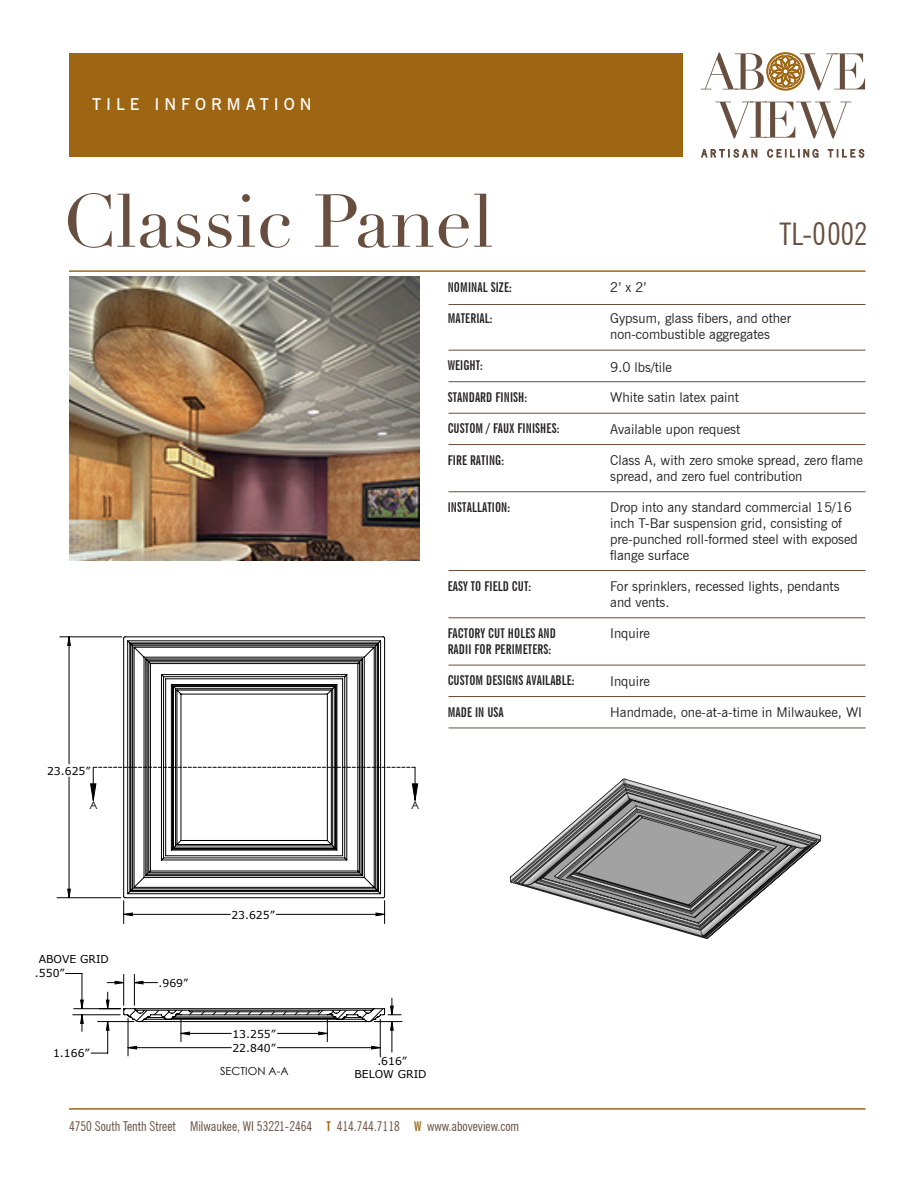
<style>
.page{position:relative;width:918px;height:1188px;background:#fff}
.page>*{position:absolute;margin:0;border:0;box-sizing:border-box;transform-origin:0 0}
.t1{font:73.5px "Didot";color:#674e3f}
.t2{font:condensed 31.2px "News Gothic BT";color:#674e3f}
.t3{font:600 16.5px "News Gothic BT";letter-spacing:.3em;color:#fff}
.t4{font:13.5px/15.8px "News Gothic BT";color:#231f20}
.t5{font:700 extra-condensed 13.5px/15.8px "News Gothic BT";letter-spacing:.01em;color:#231f20}
.t6{font:condensed 13.5px "News Gothic BT";color:#674e3f}
.t7{font:11.1px "Century Gothic";color:#000}
.t8{font:10.8px/13.2px "Verdana";color:#000;text-align:center}
.s1{font-weight:700;font-stretch:extra-condensed;color:#9e6512}
</style>
<div class="page">
<svg style="left:701px;top:149px;width:56px;height:8px"></svg>
<svg style="left:767px;top:149px;width:51px;height:8px"></svg>
<svg style="left:828px;top:149px;width:36px;height:8px"></svg>
<svg style="left:715px;top:102px;width:136px;height:36px"></svg>
<svg style="left:701px;top:53px;width:164px;height:37px"></svg>
<div style="left:69px;top:53px;width:614px;height:104px;background:#9e6512"></div>
<hr style="left:69px;top:1108px;width:797px;height:2px;background:#9e6512">
<hr style="left:448px;top:304px;width:418px;height:1px;background:#674e3f">
<hr style="left:448px;top:350px;width:418px;height:1px;background:#674e3f">
<hr style="left:448px;top:381px;width:418px;height:1px;background:#674e3f">
<hr style="left:448px;top:413px;width:418px;height:1px;background:#674e3f">
<hr style="left:448px;top:444px;width:418px;height:1px;background:#674e3f">
<hr style="left:448px;top:491px;width:418px;height:1px;background:#674e3f">
<hr style="left:448px;top:570px;width:418px;height:1px;background:#674e3f">
<hr style="left:448px;top:617px;width:418px;height:1px;background:#674e3f">
<hr style="left:448px;top:665px;width:418px;height:1px;background:#674e3f">
<hr style="left:448px;top:696px;width:418px;height:1px;background:#674e3f">
<hr style="left:448px;top:728px;width:418px;height:1px;background:#674e3f">
<hr style="left:69px;top:271px;width:797px;height:1px;background:#9e6512">
<hr style="left:415px;top:767px;width:1px;height:33px;background:#000">
<svg style="left:393px;top:767px;width:22px;height:1px"></svg>
<hr style="left:57px;top:897px;width:64px;height:1px;background:#000">
<hr style="left:60px;top:637px;width:62px;height:1px;background:#000">
<svg style="left:91px;top:1053px;width:17px;height:1px"></svg>
<hr style="left:107px;top:1022px;width:1px;height:31px;background:#000">
<hr style="left:392px;top:1022px;width:1px;height:30px;background:#000">
<hr style="left:128px;top:1018px;width:1px;height:38px;background:#000">
<hr style="left:380px;top:1019px;width:1px;height:38px;background:#000">
<svg style="left:411px;top:783px;width:7px;height:18px"></svg>
<svg style="left:68px;top:637px;width:325px;height:412px"></svg>
<svg style="left:123px;top:636px;width:262px;height:262px"></svg>
<svg style="left:99px;top:992px;width:303px;height:50px"></svg>
<img style="left:69px;top:276px;width:351px;height:285px">
<img style="left:509px;top:778px;width:313px;height:161px">
<p class="t3" style="left:92px;top:94px;width:221px">TILE INFORMATION</p>
<p class="t1" style="left:62px;top:177px;width:433px">Classic Panel</p>
<p class="t5" style="left:448px;top:279px;width:66px">NOMINAL SIZE:</p>
<p class="t5" style="left:448px;top:310px;width:46px">MATERIAL:</p>
<p class="t5" style="left:448px;top:358px;width:37px">WEIGHT:</p>
<p class="t5" style="left:448px;top:389px;width:81px">STANDARD FINISH:</p>
<p class="t5" style="left:448px;top:421px;width:113px">CUSTOM / FAUX FINISHES:</p>
<p class="t5" style="left:448px;top:452px;width:58px">FIRE RATING:</p>
<p class="t5" style="left:448px;top:499px;width:64px">INSTALLATION:</p>
<p class="t8" style="left:47px;top:764px;width:45px">23.625”</p>
<p class="t7" style="left:90px;top:797px;width:10px">A</p>
<p class="t7" style="left:411px;top:797px;width:10px">A</p>
<p class="t5" style="left:448px;top:578px;width:85px">EASY TO FIELD CUT:</p>
<p class="t5" style="left:448px;top:625px;width:110px">FACTORY CUT HOLES AND<br>RADII FOR PERIMETERS:</p>
<p class="t5" style="left:448px;top:673px;width:128px">CUSTOM DESIGNS AVAILABLE:</p>
<p class="t5" style="left:448px;top:704px;width:58px">MADE IN USA</p>
<p class="t2" style="left:779px;top:215px;width:89px">TL-0002</p>
<p class="t4" style="left:610px;top:279px;width:38px">2’ x 2’</p>
<p class="t4" style="left:610px;top:311px;width:182px">Gypsum, glass fibers, and other non-combustible aggregates</p>
<p class="t4" style="left:610px;top:359px;width:63px">9.0 lbs/tile</p>
<p class="t4" style="left:610px;top:389px;width:130px">White satin latex paint</p>
<p class="t4" style="left:610px;top:421px;width:132px">Available upon request</p>
<p class="t4" style="left:610px;top:452px;width:254px">Class A, with zero smoke spread, zero flame spread, and zero fuel contribution</p>
<p class="t4" style="left:610px;top:500px;width:249px">Drop into any standard commercial 15/16 inch T-Bar suspension grid, consisting of pre-punched roll-formed steel with exposed flange surface</p>
<p class="t4" style="left:610px;top:578px;width:231px">For sprinklers, recessed lights, pendants and vents.</p>
<p class="t4" style="left:610px;top:626px;width:41px">Inquire</p>
<p class="t4" style="left:610px;top:673px;width:41px">Inquire</p>
<p class="t4" style="left:610px;top:704px;width:253px">Handmade, one-at-a-time in Milwaukee, WI</p>
<p class="t8" style="left:39px;top:953px;width:72px">ABOVE GRID</p>
<p class="t8" style="left:35px;top:967px;width:31px">.550”</p>
<p class="t8" style="left:53px;top:1047px;width:38px">1.166”</p>
<p class="t8" style="left:159px;top:976px;width:31px">.969”</p>
<p class="t8" style="left:231px;top:908px;width:45px">23.625”</p>
<p class="t8" style="left:232px;top:1027px;width:45px;line-height:14.2px;text-align:left">13.255”<br>22.840”</p>
<p class="t7" style="left:220px;top:1063px;width:70px">SECTION A-A</p>
<p class="t8" style="left:354px;top:1054px;width:74px">.616”<br>BELOW GRID</p>
<p class="t6" style="left:69px;top:1118px;width:452px">4750 South Tenth Street Milwaukee, WI 53221-2464 <span class="s1">T</span> 414.744.7118 <span class="s1">W</span> www.aboveview.com</p>
</div>
